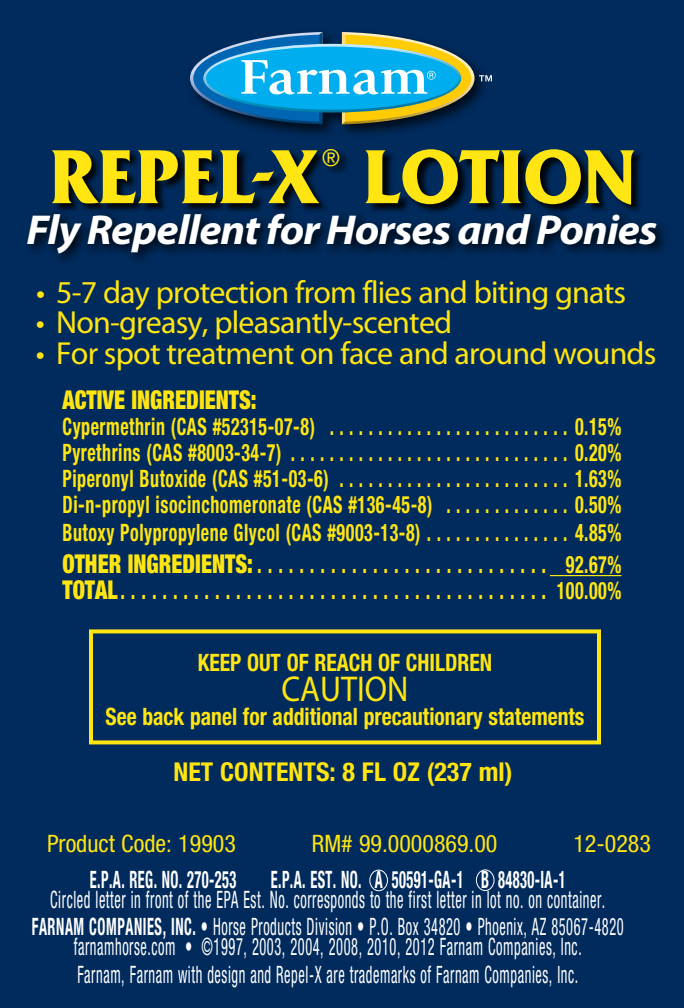
<style>
.page{position:relative;width:684px;height:1008px;background:#002b5c}
.page>*{position:absolute;margin:0;border:0;box-sizing:border-box;transform-origin:0 0}
.t1{font:700 76px "Friz Quadrata Std";letter-spacing:-.015em;color:#ffe512;scale:.95 1}
.t2{font:italic 700 42px "Myriad Pro";letter-spacing:-.02em;color:#fff;scale:1.05 1}
.t3{font:36px "Myriad Pro";color:#ffe512;scale:.9 1}
.t4{font:32px "Myriad Pro";letter-spacing:-.025em;color:#ffe512}
.t5{font:700 condensed 26px/26px "Helvetica Neue";color:#ffe512;scale:.75 1}
.t6{font:700 condensed 26px "Helvetica Neue";color:#ffe512}
.t7{font:900 condensed 26px "Helvetica Neue";color:#ffe512;scale:.85 1}
.t8{font:condensed 24px/27.2px "Helvetica Neue";letter-spacing:.04em;color:#fff;text-align:center;scale:.6 1}
.t9{font:700 condensed 24px/26.4px "Helvetica Neue";color:#ffe512;text-align:justify;scale:.75 1}
.t10{font:700 condensed 24px "Helvetica Neue";color:#ffe512;scale:.9 1}
.t11{font:700 condensed 24px "Helvetica Neue";letter-spacing:.03em;color:#fff;scale:.6 1}
.t12{font:condensed 24px "Helvetica Neue";color:#ffe512}
.t13{font:23.2px "Helvetica Neue";color:#ffe512;scale:.95 1}
.s1{font-weight:900}
.s2{font-size:24px}
.s3{font-weight:700}
</style>
<div class="page">
<hr style="left:550px;top:575px;width:72px;height:1px;background:#ffe512">
<div style="left:89px;top:629px;width:512px;height:115px;border:4px solid #ffe512"></div>
<div style="left:52px;top:150px;width:593px;height:64px;background:#000;opacity:.9"></div>
<div style="left:24px;top:209px;width:646px;height:58px;background:#000;opacity:.9"></div>
<div style="left:187px;top:29px;width:302px;height:111px;background:#000;opacity:.7"></div>
<svg style="left:190px;top:32px;width:302px;height:92px"></svg>
<div style="left:369px;top:870px;width:19px;height:21px;border:1px solid #fff;border-radius:50%"></div>
<div style="left:476px;top:869px;width:19px;height:22px;border:1px solid #fff;border-radius:50%"></div>
<h1 class="t1" style="left:49px;top:130px;width:286px">REPEL-X</h1>
<p class="t13" style="left:322px;top:144px;width:20px">®</p>
<h1 class="t1" style="left:362px;top:130px;width:291px">LOTION</h1>
<h2 class="t2" style="left:27px;top:203px;width:602px">Fly Repellent for Horses and Ponies</h2>
<h3 class="t4" style="left:36px;top:272px;width:592px">• 5-7 day protection from flies and biting gnats</h3>
<h3 class="t4" style="left:36px;top:303px;width:418px">• Non-greasy, pleasantly-scented</h3>
<h3 class="t4" style="left:36px;top:333px;width:622px">• For spot treatment on face and around wounds</h3>
<p class="t7" style="left:62px;top:384px;width:230px">ACTIVE INGREDIENTS:</p>
<p class="t9" style="left:62px;top:413px;width:747px">Cypermethrin (CAS #52315-07-8) . . . . . . . . . . . . . . . . . . . . . . . . 0.15% Pyrethrins (CAS #8003-34-7) . . . . . . . . . . . . . . . . . . . . . . . . . . . . 0.20% Piperonyl Butoxide (CAS #51-03-6) . . . . . . . . . . . . . . . . . . . . . . . 1.63% Di-n-propyl isocinchomeronate (CAS #136-45-8) . . . . . . . . . . . . 0.50% Butoxy Polypropylene Glycol (CAS #9003-13-8) . . . . . . . . . . . . . . 4.85%</p>
<p class="t5" style="left:62px;top:551px;width:747px"><span class="s1">OTHER INGREDIENTS:</span> . . . . . . . . . . . . . . . . . . . . . . . . . . . <span class="s2">92.67%<br></span><span class="s1">TOTAL</span> . . . . . . . . . . . . . . . . . . . . . . . . . . . . . . . . . . . . . . . . <span class="s2">100.00%</span></p>
<p class="t10" style="left:198px;top:648px;width:329px">KEEP OUT OF REACH OF CHILDREN</p>
<h3 class="t3" style="left:281px;top:667px;width:143px">CAUTION</h3>
<p class="t10" style="left:105px;top:702px;width:534px">See back panel for additional precautionary statements</p>
<p class="t6" style="left:174px;top:756px;width:340px">NET CONTENTS: 8 FL OZ (237 ml)</p>
<p class="t12" style="left:47px;top:830px;width:190px">Product Code: 19903</p>
<p class="t12" style="left:312px;top:830px;width:187px">RM# 99.0000869.00</p>
<p class="t12" style="left:573px;top:830px;width:79px">12-0283</p>
<p class="t11" style="left:90px;top:865px;width:246px">E.P.A. REG. NO. 270-253</p>
<p class="t11" style="left:271px;top:865px;width:493px">E.P.A. EST. NO. A 50591-GA-1 B 84830-IA-1</p>
<p class="t8" style="left:32px;top:886px;width:988px">Circled letter in front of the EPA Est. No. corresponds to the first letter in lot no. on container.<br><span class="s3">FARNAM COMPANIES, INC. •</span> Horse Products Division • P.O. Box 34820 • Phoenix, AZ 85067-4820</p>
<p class="t8" style="left:74px;top:933px;width:848px;text-align:left">farnamhorse.com • ©1997, 2003, 2004, 2008, 2010, 2012 Farnam Companies, Inc.<br>Farnam, Farnam with design and Repel-X are trademarks of Farnam Companies, Inc.</p>
</div>
